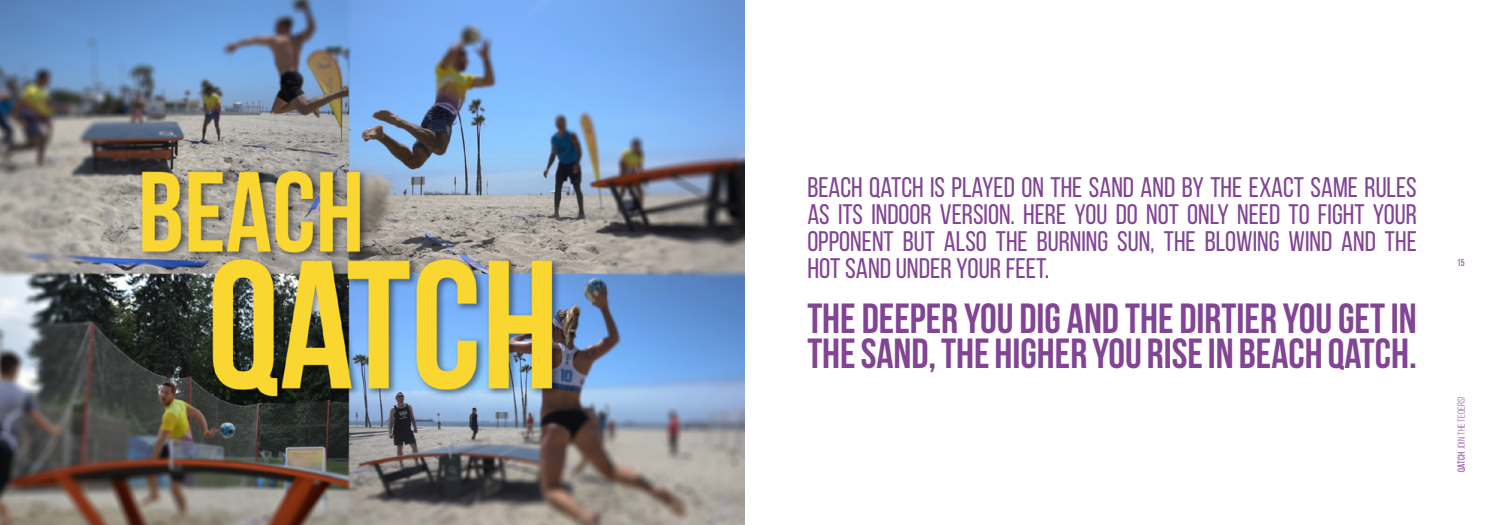
<style>
.page{position:relative;width:1489px;height:525px;background:#fff}
.page>*{position:absolute;margin:0;border:0;box-sizing:border-box;transform-origin:0 0}
.t1{font:700 42.12px/35.4px "Bebas Neue";color:#814594}
.t2{font:28.25px/27.1px "Bebas Neue";color:#814594;text-align:justify}
.t3{font:10px "Bebas Neue";letter-spacing:.025em;color:#814595}
.t4{font:10px "Bebas Neue";color:#814595}
.s1{font-style:inherit}
</style>
<div class="page">
<img style="left:0;top:0;width:744px;height:524px">
<p class="t2" style="left:807px;top:173px;width:611px">BEACH QATCH IS PLAYED ON THE SAND AND BY THE EXACT SAME RULES AS ITS INDOOR VERSION. HERE YOU DO NOT ONLY NEED TO FIGHT YOUR OPPONENT BUT ALSO THE BURNING SUN, THE BLOWING WIND AND THE HOT SAND UNDER YOUR FEET.</p>
<h1 class="t1" style="left:807px;top:300px;width:611px">THE DEEPER YOU DIG AND THE DIRTIER YOU GET IN<br>THE SAND, THE HIGHER YOU RISE IN BEACH QATCH.</h1>
<p class="t4" style="left:1456px;top:257px;width:9px">15</p>
<p class="t3" style="left:1455px;top:471px;width:77px;rotate:-90deg"><span class="s1">QATCH</span> join the teqers!</p>
</div>
